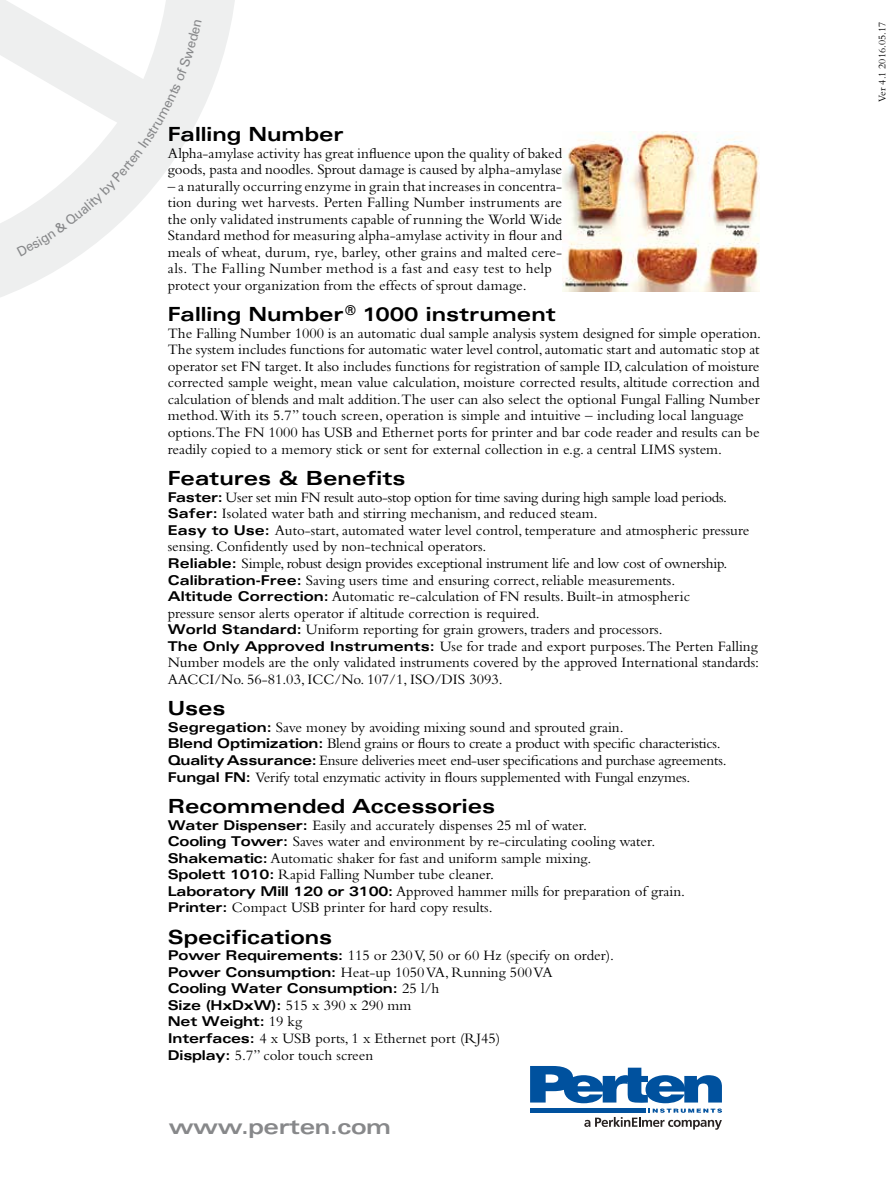
<style>
.page{position:relative;width:893px;height:1191px;background:#fff}
.page>*{position:absolute;margin:0;border:0;box-sizing:border-box;transform-origin:0 0}
.t1{font:700 expanded 21px "Univers";letter-spacing:-.02em;color:#87888a}
.t2{font:700 expanded 19.5px "Univers";color:#000}
.t3{font:15px/16.5px "Bembo";color:#000}
.t4{font:700 expanded 13.5px "Univers";letter-spacing:-.015em;color:#000}
.t5{font:10.5px "Bembo";color:#000}
.s1{font-family:"Univers";font-weight:700;font-stretch:expanded;font-size:13.5px}
.s2{font-family:"Bembo";font-weight:400;font-stretch:normal;font-size:15px}
</style>
<div class="page">
<svg style="left:0;top:0;width:235px;height:297px"></svg>
<img style="left:562px;top:132px;width:198px;height:159px">
<svg style="left:530px;top:1066px;width:192px;height:63px"></svg>
<svg style="left:17px;top:19px;width:185px;height:237px"></svg>
<h2 class="t2" style="left:168px;top:123px;width:177px">Falling Number</h2>
<p class="t3" style="left:168px;top:144px;width:396px">Alpha-amylase activity has great influence upon the quality of baked goods, pasta and noodles. Sprout damage is caused by alpha-amylase</p>
<p class="t3" style="left:168px;top:177px;width:396px">– a naturally occurring enzyme in grain that increases in concentra&shy;tion during wet harvests. Perten Falling Number instruments are the only validated instruments capable of running the World Wide Standard method for measuring alpha-amylase activity in flour and meals of wheat, durum, rye, barley, other grains and malted cere&shy;als. The Falling Number method is a fast and easy test to help protect your organization from the effects of sprout damage.</p>
<h2 class="t2" style="left:168px;top:303px;width:390px">Falling Number<sup>®</sup> 1000 instrument</h2>
<p class="t3" style="left:168px;top:324px;width:595px">The Falling Number 1000 is an automatic dual sample analysis system designed for simple operation.<br>The system includes functions for automatic water level control, automatic start and automatic stop at operator set FN target. It also includes functions for registration of sample ID, calculation of moisture corrected sample weight, mean value calculation, moisture corrected results, altitude correction and calculation of blends and malt addition.The user can also select the optional Fungal Falling Number method. With its 5.7” touch screen, operation is simple and intuitive – including local language options.The FN 1000 has USB and Ethernet ports for printer and bar code reader and results can be readily copied to a memory stick or sent for external collection in e.g. a central LIMS system.</p>
<h2 class="t2" style="left:168px;top:467px;width:239px">Features &amp; Benefits</h2>
<p class="t3" style="left:168px;top:489px;width:593px"><span class="s1">Faster:</span> User set min FN result auto-stop option for time saving during high sample load periods.<br><span class="s1">Safer:</span> Isolated water bath and stirring mechanism, and reduced steam.<br><span class="s1">Easy to Use:</span> Auto-start, automated water level control, temperature and atmospheric pressure sensing. Confidently used by non-technical operators.<br><span class="s1">Reliable:</span> Simple, robust design provides exceptional instrument life and low cost of ownership.<br><span class="s1">Calibration-Free:</span> Saving users time and ensuring correct, reliable measurements.<br><span class="s1">Altitude Correction:</span> Automatic re-calculation of FN results. Built-in atmospheric<br>pressure sensor alerts operator if altitude correction is required.<br><span class="s1">World Standard:</span> Uniform reporting for grain growers, traders and processors.<br><span class="s1">The Only Approved Instruments:</span> Use for trade and export purposes.The Perten Falling Number models are the only validated instruments covered by the approved International standards:<br>AACCI/No. 56-81.03, ICC/No. 107/1, ISO/DIS 3093.</p>
<h2 class="t2" style="left:168px;top:697px;width:59px">Uses</h2>
<p class="t3" style="left:168px;top:718px;width:560px"><span class="s1">Segregation:</span> Save money by avoiding mixing sound and sprouted grain.<br><span class="s1">Blend Optimization:</span> Blend grains or flours to create a product with specific characteristics.<br><span class="s1">Quality Assurance:</span> Ensure deliveries meet end-user specifications and purchase agreements.<br><span class="s1">Fungal FN:</span> Verify total enzymatic activity in flours supplemented with Fungal enzymes.</p>
<h2 class="t2" style="left:168px;top:795px;width:329px">Recommended Accessories</h2>
<p class="t3" style="left:168px;top:816px;width:519px"><span class="s1">Water Dispenser:</span> Easily and accurately dispenses 25 ml of water.<br><span class="s1">Cooling Tower:</span> Saves water and environment by re-circulating cooling water.<br><span class="s1">Shakematic:</span> Automatic shaker for fast and uniform sample mixing.<br><span class="s1">Spolett 1010:</span> Rapid Falling Number tube cleaner.<br><span class="s1">Laboratory Mill 120 or 3100:</span> Approved hammer mills for preparation of grain.<br><span class="s1">Printer:</span> Compact USB printer for hard copy results.</p>
<h2 class="t2" style="left:168px;top:926px;width:166px">Specifications</h2>
<p class="t3" style="left:168px;top:947px;width:448px"><span class="s1">Power Requirements:</span> 115 or 230 V, 50 or 60 Hz (specify on order).<br><span class="s1">Power Consumption:</span> Heat-up 1050 VA, Running 500 VA</p>
<p class="t4" style="left:168px;top:981px;width:273px">Cooling Water Consumption: <span class="s2">25 l/h</span></p>
<p class="t3" style="left:168px;top:996px;width:245px"><span class="s1">Size (HxDxW):</span> 515 x 390 x 290 mm</p>
<p class="t4" style="left:168px;top:1014px;width:136px">Net Weight: <span class="s2">19 kg</span></p>
<p class="t3" style="left:168px;top:1029px;width:334px;line-height:17.2px"><span class="s1">Interfaces:</span> 4 x USB ports, 1 x Ethernet port (RJ45)<br><span class="s1">Display:</span> 5.7” color touch screen</p>
<h1 class="t1" style="left:169px;top:1114px;width:224px">www.perten.com</h1>
<p class="t5" style="left:876px;top:102px;width:81px;rotate:-90deg">Ver 4.1 2016.05.17</p>
</div>
